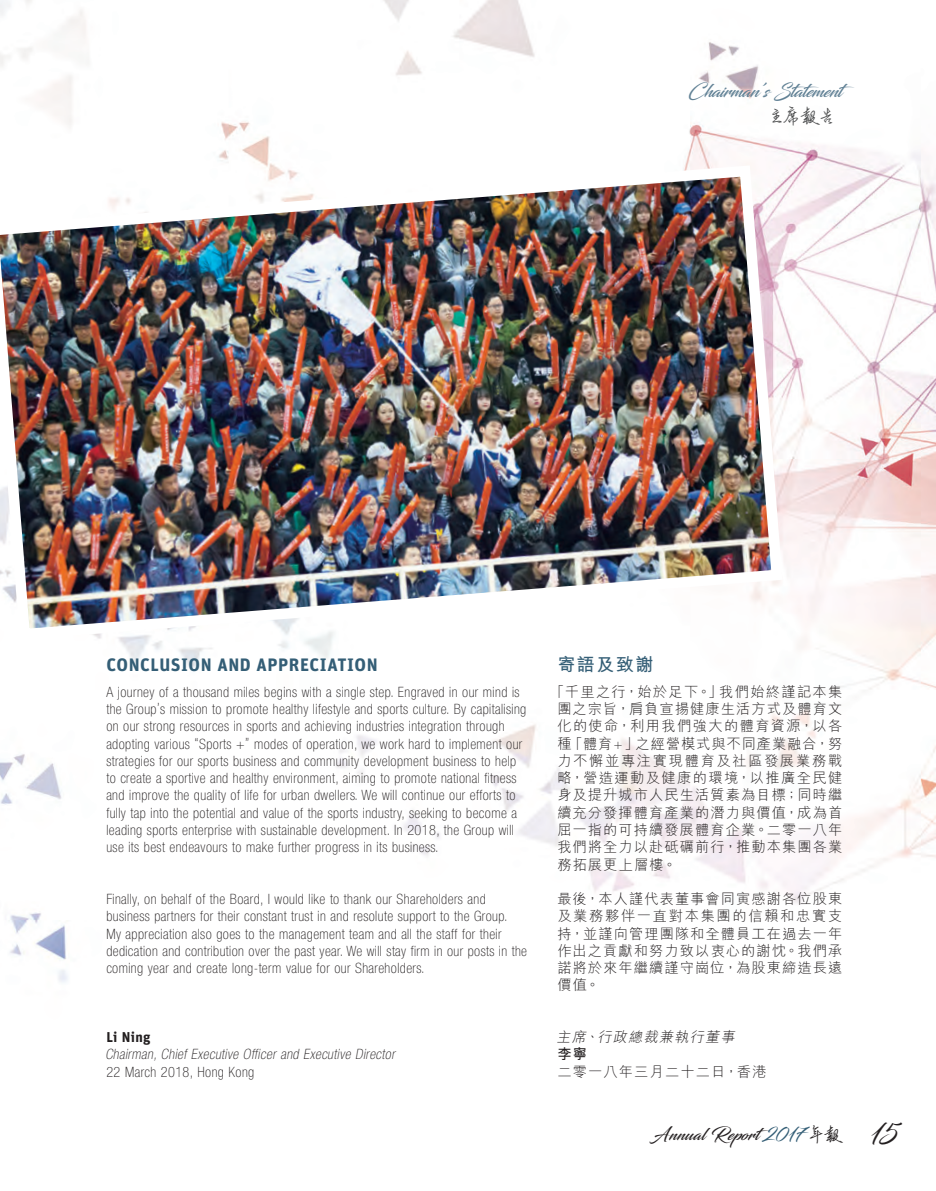
<style>
.page{position:relative;width:936px;height:1191px;background:#fff}
.page>*{position:absolute;margin:0;border:0;box-sizing:border-box;transform-origin:0 0}
.t1{font:500 21px "M Banquet PHK";color:#4b4c4d}
.Heading_1{font:700 18px "Unit";letter-spacing:.035em;color:#345e76}
.t2{font:18px "Blacksword";letter-spacing:-.02em;color:#618195}
.C_Heading_1{font:700 18px "M Hei HK";letter-spacing:.085em;color:#345e76}
.t3{font:16.5px "Blacksword";letter-spacing:.015em;color:#231f20}
.Body_Text{font:100 condensed 14.25px/17.2px "Helvetica Neue LT Std";letter-spacing:.03em;color:#231f20}
.C_Body_Text{font:300 14.25px/17.2px "M Hei HK";letter-spacing:.075em;color:#231f20;text-align:justify}
.Body_Text-2{font:italic 100 condensed 14.25px "Helvetica Neue LT Std";color:#231f20}
.C_Body_Text-2{font:italic 300 14.25px "M Hei HK";color:#231f20}
.Body_Text-3{font:700 14.25px "Unit";letter-spacing:.03em;color:#231f20}
.C_Body_Text-3{font:700 14.25px "M Hei HK";color:#231f20}
.s1{font-family:"Helvetica Neue LT Std";font-weight:100;font-stretch:condensed}
.s2{color:#345e76}
.s3{font-family:"M Banquet PHK";font-weight:500;font-size:20.25px}
.s4{font-size:24px}
</style>
<div class="page">
<img style="left:0;top:0;width:935px;height:983px">
<img style="left:0;top:160px;width:788px;height:485px">
<p class="t2" style="left:688px;top:80px;width:168px">Chairman’s Statement</p>
<h1 class="t1" style="left:770px;top:103px;width:65px">主席報告</h1>
<p class="Heading_1" style="left:106px;top:653px;width:273px">CONCLUSION AND APPRECIATION</p>
<p class="Body_Text" style="left:106px;top:683px;width:421px">A journey of a thousand miles begins with a single step. Engraved in our mind is the Group’s mission to promote healthy lifestyle and sports culture. By capitalising on our strong resources in sports and achieving industries integration through adopting various “Sports +” modes of operation, we work hard to implement our strategies for our sports business and community development business to help to create a sportive and healthy environment, aiming to promote national fitness and improve the quality of life for urban dwellers. We will continue our efforts to fully tap into the potential and value of the sports industry, seeking to become a leading sports enterprise with sustainable development. In 2018, the Group will use its best endeavours to make further progress in its business.</p>
<p class="Body_Text" style="left:106px;top:890px;width:422px">Finally, on behalf of the Board, I would like to thank our Shareholders and business partners for their constant trust in and resolute support to the Group.<br>My appreciation also goes to the management team and all the staff for their dedication and contribution over the past year. We will stay firm in our posts in the coming year and create long-term value for our Shareholders.</p>
<p class="Body_Text-3" style="left:106px;top:1028px;width:46px">Li Ning</p>
<p class="Body_Text-2" style="left:105px;top:1046px;width:294px">Chairman, Chief Executive Officer and Executive Director</p>
<p class="Body_Text" style="left:106px;top:1062px;width:149px">22 March 2018, Hong Kong</p>
<p class="C_Heading_1" style="left:557px;top:651px;width:97px">寄語及致謝</p>
<p class="C_Body_Text" style="left:557px;top:683px;width:286px;text-indent:-7px">「千里之行，始於足下。」我們始終謹記本集團之宗旨，肩負宣揚健康生活方式及體育文化的使命，利用我們強大的體育資源，以各種「體育<span class="s1">+</span>」之經營模式與不同產業融合，努力不懈並專注實現體育及社區發展業務戰略，營造運動及健康的環境，以推廣全民健身及提升城市人民生活質素為目標；同時繼續充分發揮體育產業的潛力與價值，成為首屈一指的可持續發展體育企業。二零一八年我們將全力以赴砥礪前行，推動本集團各業務拓展更上層樓。</p>
<p class="C_Body_Text" style="left:557px;top:890px;width:286px">最後，本人謹代表董事會同寅感謝各位股東及業務夥伴一直對本集團的信賴和忠實支持，並謹向管理團隊和全體員工在過去一年作出之貢獻和努力致以衷心的謝忱。我們承諾將於來年繼續謹守崗位，為股東締造長遠價值。</p>
<p class="C_Body_Text-2" style="left:556px;top:1029px;width:182px">主席、行政總裁兼執行董事</p>
<p class="C_Body_Text-3" style="left:557px;top:1043px;width:31px">李寧</p>
<p class="C_Body_Text" style="left:557px;top:1062px;width:211px">二零一八年三月二十二日，香港</p>
<p class="t3" style="left:652px;top:1125px;width:247px">Annual Report<span class="s2">2017</span> <span class="s3">年報</span> <span class="s4">15</span></p>
</div>
